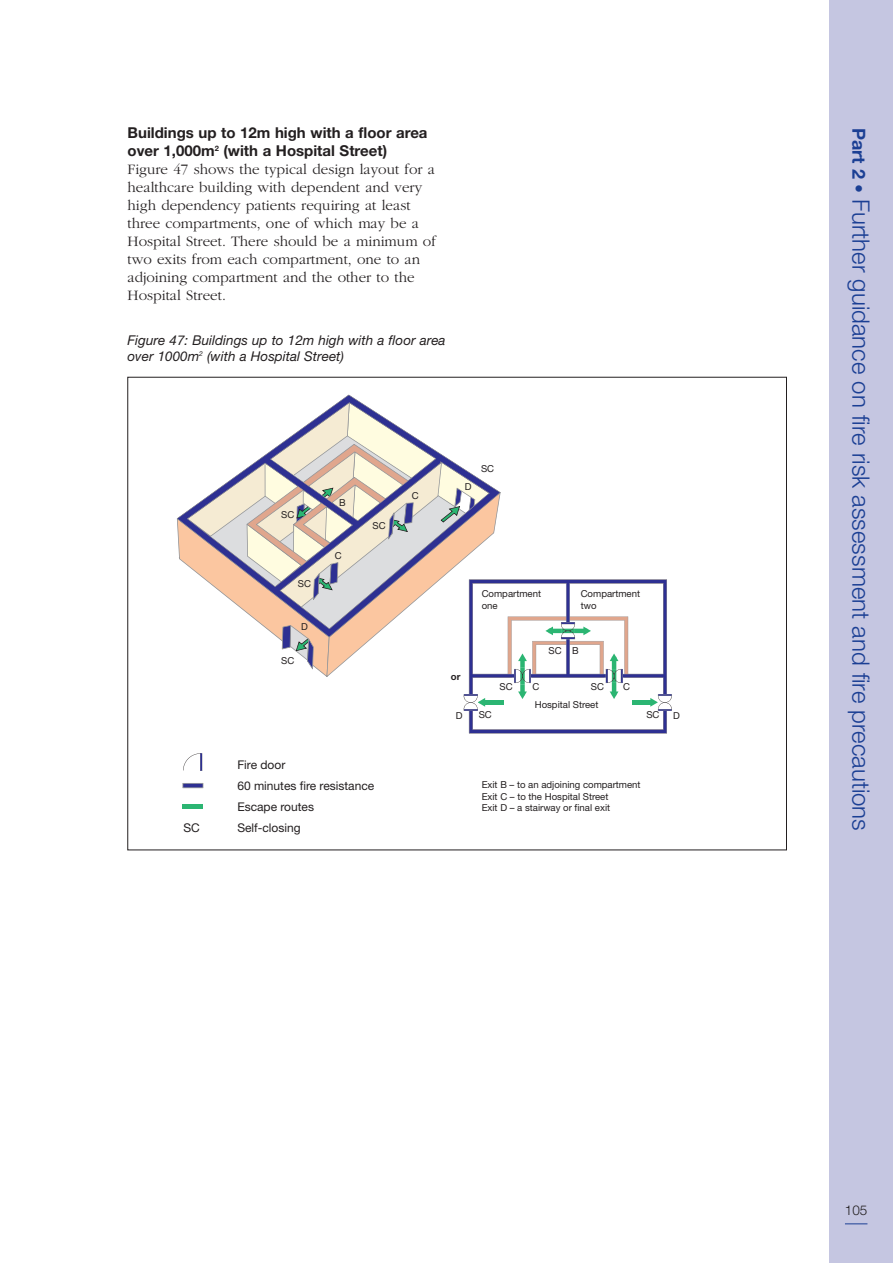
<style>
.page{position:relative;width:893px;height:1263px;background:#fff}
.page>*{position:absolute;margin:0;border:0;box-sizing:border-box;transform-origin:0 0}
.t1{font:300 24px "Helvetica Neue";color:#1b3f94}
.t2{font:300 15px/18px "Garamond";color:#231f20}
.t3{font:700 15px/18px "Helvetica Neue";color:#231f20}
.t4{font:italic 13.5px/16.5px "Helvetica Neue";color:#231f20}
.t5{font:300 13.5px "Helvetica Neue";color:#231f20}
.t6{font:12px/21px "Helvetica Neue";color:#231f20}
.t7{font:9.6px/11.6px "Helvetica Neue";color:#231f20}
.t8{font:700 9.6px "Helvetica Neue";color:#231f20}
.s1{font-weight:700;font-size:18px}
</style>
<div class="page">
<div style="left:829px;top:0;width:64px;height:1263px;background:#c5c6e1"></div>
<svg style="left:845px;top:1223px;width:22px;height:1px"></svg>
<svg style="left:177px;top:402px;width:495px;height:331px"></svg>
<div style="left:183px;top:804px;width:20px;height:5px;background:#2bb572"></div>
<svg style="left:183px;top:753px;width:19px;height:18px"></svg>
<svg style="left:183px;top:783px;width:20px;height:5px"></svg>
<p class="t3" style="left:128px;top:125px;width:301px">Buildings up to 12m high with a floor area over 1,000m<sup>2</sup> (with a Hospital Street)</p>
<p class="t2" style="left:128px;top:160px;width:310px">Figure 47 shows the typical design layout for a healthcare building with dependent and very high dependency patients requiring at least three compartments, one of which may be a Hospital Street. There should be a minimum of two exits from each compartment, one to an adjoining compartment and the other to the Hospital Street.</p>
<p class="t4" style="left:128px;top:333px;width:320px">Figure 47: Buildings up to 12m high with a floor area over 1000m<sup>2</sup> (with a Hospital Street)</p>
<p class="t7" style="left:281px;top:510px;width:15px">SC</p>
<p class="t7" style="left:298px;top:579px;width:15px">SC</p>
<p class="t7" style="left:301px;top:621px;width:8px">D</p>
<p class="t7" style="left:281px;top:656px;width:15px">SC</p>
<p class="t7" style="left:335px;top:550px;width:8px">C</p>
<p class="t7" style="left:379px;top:521px;width:8px">C</p>
<p class="t7" style="left:412px;top:490px;width:8px">C</p>
<p class="t6" style="left:237px;top:755px;width:138px">F e door<br>60 minutes fire resistance<br>E cape routes</p>
<p class="t6" style="left:183px;top:818px;width:18px">SC</p>
<p class="t6" style="left:237px;top:818px;width:65px">Self-closing</p>
<p class="t7" style="left:465px;top:482px;width:8px">D</p>
<p class="t7" style="left:481px;top:463px;width:15px">SC</p>
<p class="t8" style="left:451px;top:673px;width:11px">or</p>
<p class="t7" style="left:456px;top:710px;width:8px">D</p>
<p class="t7" style="left:487px;top:589px;width:55px;text-indent:-6px">Compartment ne</p>
<p class="t7" style="left:584px;top:589px;width:58px;text-indent:-3px">Compartment wo</p>
<p class="t7" style="left:548px;top:646px;width:15px">SC</p>
<p class="t7" style="left:500px;top:682px;width:15px">SC</p>
<p class="t7" style="left:591px;top:682px;width:15px">SC</p>
<p class="t7" style="left:532px;top:682px;width:8px">C</p>
<p class="t7" style="left:623px;top:682px;width:8px">C</p>
<p class="t7" style="left:542px;top:700px;width:58px">ospital Street</p>
<p class="t7" style="left:479px;top:710px;width:15px">SC</p>
<p class="t7" style="left:646px;top:710px;width:15px">SC</p>
<p class="t7" style="left:673px;top:710px;width:8px">D</p>
<p class="t7" style="left:482px;top:780px;width:160px">Exit B to a adjoining compartment<br>Ex C to the Hospital Street<br>Ex D</p>
<p class="t7" style="left:525px;top:803px;width:87px">stairway or final exit</p>
<h1 class="t1" style="left:870px;top:128px;width:705px;rotate:90deg"><span class="s1">Part 2 •</span> Further guidance on fire risk assessment and fire precautions</h1>
<p class="t5" style="left:845px;top:1205px;width:24px">105</p>
</div>
